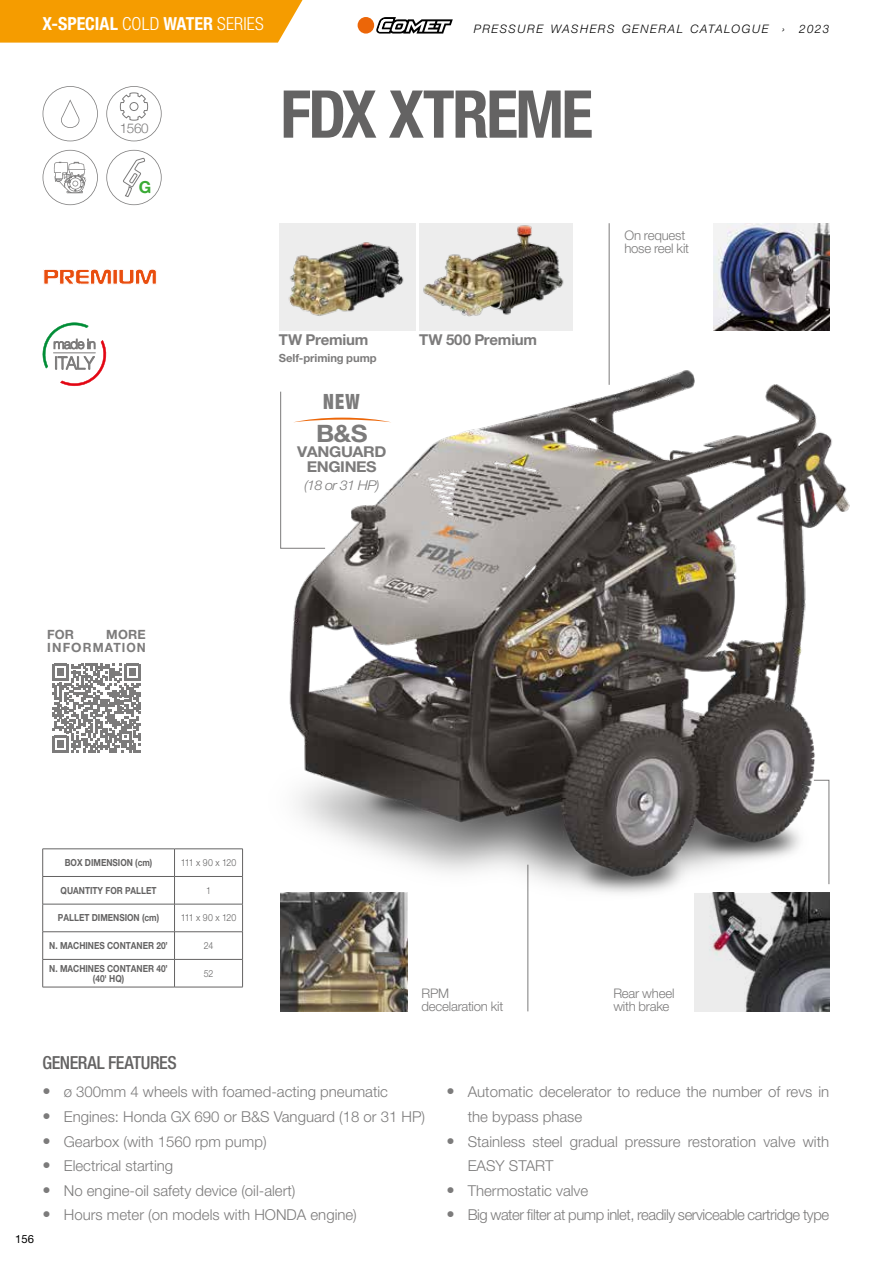
<style>
.page{position:relative;width:893px;height:1263px;background:#fff}
.page>*{position:absolute;margin:0;border:0;box-sizing:border-box;transform-origin:0 0}
.t1{font:700 condensed 66px "Helvetica Neue LT Pro";letter-spacing:-.04em;color:#646363}
.t2{font:700 24px "Helvetica Neue LT Pro";color:#7c7b7b;scale:1.08 1}
.t3{font:900 condensed 21px "Helvetica Neue LT Pro";color:#7c7b7b;scale:.86 1}
.t4{font:700 condensed 18px "Helvetica Neue LT Pro";color:#fff}
.t5{font:500 condensed 18px "Helvetica Neue LT Pro";letter-spacing:-.025em;color:#646363}
.t6{font:700 16.5px "Helvetica Neue";color:#3aaa35}
.t7{font:300 15px/24.6px "Helvetica Neue LT Pro";color:#7c7b7b}
.t8{font:300 15px "Helvetica Neue LT Pro";letter-spacing:-.03em;color:#7c7b7b}
.t9{font:700 15px "Helvetica Neue LT Pro";letter-spacing:-.025em;color:#7c7b7b}
.t10{font:700 15px/15px "Helvetica Neue LT Pro";letter-spacing:-.025em;color:#7c7b7b;text-align:center;scale:1.08 1}
.t11{font:italic 300 13.5px "Helvetica Neue LT Pro";letter-spacing:-.05em;color:#7c7b7b;scale:1.08 1}
.t12{font:300 13.5px "Helvetica Neue";color:#7c7b7b}
.t13{font:300 13.2px/13.5px "Helvetica Neue LT Pro";letter-spacing:-.02em;color:#7c7b7b}
.t14{font:700 12.75px/13.5px "Helvetica Neue LT Pro";letter-spacing:.085em;color:#7c7b7b;text-align:right}
.t15{font:italic 300 11.7px "Helvetica Neue LT Pro";letter-spacing:.125em;color:#000}
.t16{font:700 11.25px "Helvetica Neue LT Pro";letter-spacing:-.005em;color:#7c7b7b}
.t17{font:11.25px "Helvetica Neue LT Pro";color:#000}
.t18{font:700 9.75px/9.8px "Helvetica Neue LT Pro";color:#646363;text-align:center;scale:.85 1}
.t19{font:300 9.75px "Helvetica Neue LT Pro";letter-spacing:-.04em;color:#646363;scale:.9 1}
.s1{font-weight:300}
.s2{font-weight:500;font-size:16.5px}
</style>
<div class="page">
<img style="left:714px;top:223px;width:115px;height:108px">
<hr style="left:609px;top:223px;width:1px;height:162px;background:#7c7b7b">
<hr style="left:528px;top:865px;width:1px;height:146px;background:#7c7b7b">
<img style="left:694px;top:918px;width:135px;height:93px">
<img style="left:280px;top:918px;width:127px;height:93px">
<div style="left:279px;top:223px;width:137px;height:108px;background:#ededed"></div>
<img style="left:288px;top:242px;width:116px;height:74px">
<img style="left:419px;top:223px;width:153px;height:108px">
<svg style="left:52px;top:664px;width:89px;height:88px"></svg>
<hr style="left:43px;top:848px;width:132px;height:1px;background:#646363">
<hr style="left:175px;top:848px;width:68px;height:1px;background:#646363">
<hr style="left:43px;top:876px;width:132px;height:1px;background:#646363">
<hr style="left:175px;top:876px;width:68px;height:1px;background:#646363">
<hr style="left:43px;top:904px;width:132px;height:1px;background:#646363">
<hr style="left:175px;top:904px;width:68px;height:1px;background:#646363">
<hr style="left:43px;top:931px;width:132px;height:1px;background:#646363">
<hr style="left:175px;top:931px;width:68px;height:1px;background:#646363">
<hr style="left:43px;top:959px;width:132px;height:1px;background:#646363">
<svg style="left:42px;top:849px;width:1px;height:138px"></svg>
<hr style="left:175px;top:959px;width:68px;height:1px;background:#646363">
<svg style="left:174px;top:849px;width:1px;height:138px"></svg>
<svg style="left:242px;top:918px;width:1px;height:69px"></svg>
<hr style="left:43px;top:987px;width:132px;height:1px;background:#646363">
<hr style="left:175px;top:987px;width:68px;height:1px;background:#646363">
<img style="left:232px;top:368px;width:618px;height:550px">
<svg style="left:43px;top:86px;width:55px;height:55px"></svg>
<svg style="left:43px;top:150px;width:55px;height:55px"></svg>
<svg style="left:106px;top:86px;width:56px;height:55px"></svg>
<svg style="left:106px;top:150px;width:56px;height:55px"></svg>
<svg style="left:43px;top:269px;width:114px;height:15px"></svg>
<svg style="left:43px;top:322px;width:63px;height:64px"></svg>
<svg style="left:376px;top:17px;width:77px;height:17px"></svg>
<div style="left:358px;top:17px;width:16px;height:17px;background:#ec6608;border-radius:50%"></div>
<div style="left:0;top:0;width:303px;height:43px;background:#f59c00"></div>
<p class="t4" style="left:43px;top:13px;width:223px">X-SPECIAL <span class="s1">COLD</span> WATER <span class="s1">SERIES</span></p>
<p class="t15" style="left:474px;top:22px;width:357px">PRESSURE WASHERS GENERAL CATALOGUE › 2023</p>
<p class="t12" style="left:120px;top:117px;width:30px">1560</p>
<p class="t6" style="left:139px;top:174px;width:14px">G</p>
<p class="t14" style="left:47px;top:627px;width:28px">FOR</p>
<p class="t14" style="left:47px;top:627px;width:100px">MORE<br>INFORMATION</p>
<h1 class="t1" style="left:280px;top:74px;width:314px">FDX XTREME</h1>
<p class="t9" style="left:279px;top:331px;width:91px">TW Premium</p>
<p class="t16" style="left:279px;top:351px;width:99px">Self-priming pump</p>
<h3 class="t3" style="left:323px;top:389px;width:44px">NEW</h3>
<h2 class="t2" style="left:316px;top:419px;width:49px">B&amp;S</h2>
<p class="t10" style="left:297px;top:444px;width:84px">VANGUARD<br>ENGINES</p>
<p class="t11" style="left:304px;top:477px;width:71px">(18 or 31 HP)</p>
<p class="t9" style="left:419px;top:331px;width:119px">TW 500 Premium</p>
<p class="t13" style="left:624px;top:228px;width:66px">On request hose reel kit</p>
<p class="t18" style="left:65px;top:857px;width:105px">BOX DIMENSION (cm)</p>
<p class="t19" style="left:181px;top:857px;width:63px">111 x 90 x 120</p>
<p class="t18" style="left:61px;top:885px;width:114px">QUANTITY FOR PALLET</p>
<p class="t19" style="left:206px;top:884px;width:7px">1</p>
<p class="t18" style="left:58px;top:913px;width:121px">PALLET DIMENSION (cm)</p>
<p class="t19" style="left:181px;top:912px;width:63px">111 x 90 x 120</p>
<p class="t18" style="left:49px;top:940px;width:141px">N. MACHINES CONTANER 20’</p>
<p class="t19" style="left:204px;top:940px;width:12px">24</p>
<p class="t18" style="left:49px;top:963px;width:141px">N. MACHINES CONTANER 40’ (40' HQ)</p>
<p class="t19" style="left:204px;top:967px;width:12px">52</p>
<p class="t13" style="left:421px;top:986px;width:83px">RPM decelaration kit</p>
<p class="t13" style="left:613px;top:986px;width:63px">Rear wheel with brake</p>
<p class="t17" style="left:15px;top:1233px;width:20px">156</p>
<p class="t5" style="left:43px;top:1052px;width:136px">GENERAL FEATURES</p>
<p class="t7" style="left:43px;top:1079px;width:347px"><span class="s2">•</span> ø 300mm 4 wheels with foamed-acting pneumatic</p>
<p class="t7" style="left:43px;top:1104px;width:384px"><span class="s2">•</span> Engines: Honda GX 690 or B&amp;S Vanguard (18 or 31 HP)</p>
<p class="t7" style="left:43px;top:1129px;width:226px"><span class="s2">•</span> Gearbox (with 1560 rpm pump)</p>
<p class="t7" style="left:43px;top:1153px;width:132px"><span class="s2">•</span> Electrical starting</p>
<p class="t7" style="left:43px;top:1178px;width:254px"><span class="s2">•</span> No engine-oil safety device (oil-alert)</p>
<p class="t7" style="left:43px;top:1202px;width:316px"><span class="s2">•</span> Hours meter (on models with HONDA engine)</p>
<p class="t7" style="left:468px;top:1079px;width:363px;text-indent:-21px"><span class="s2">•</span> Automatic decelerator to reduce the number of revs in the bypass phase</p>
<p class="t7" style="left:468px;top:1129px;width:363px;text-indent:-21px"><span class="s2">•</span> Stainless steel gradual pressure restoration valve with<br>EASY START</p>
<p class="t7" style="left:446px;top:1178px;width:143px"><span class="s2">•</span> Thermostatic valve</p>
<p class="t8" style="left:446px;top:1206px;width:384px"><span class="s2">•</span> Big water filter at pump inlet, readily serviceable cartridge type</p>
</div>
